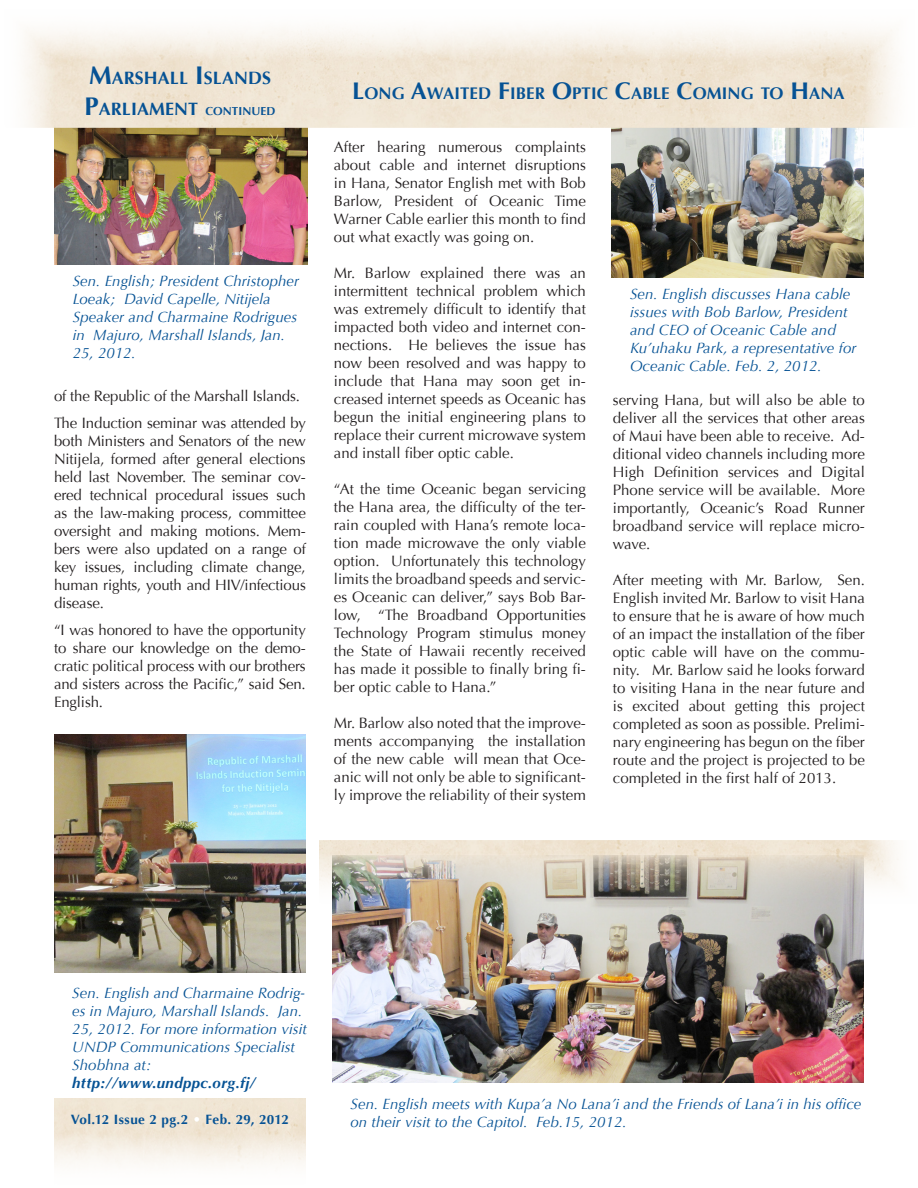
<style>
.page{position:relative;width:918px;height:1188px;background:#fff}
.page>*{position:absolute;margin:0;border:0;box-sizing:border-box;transform-origin:0 0}
.t1{font:700 17.85px "Optima";letter-spacing:.005em;color:#065294}
.t2{font:700 16.8px "Optima";letter-spacing:.005em;color:#065294}
.t3{font:15px/18px "Optima";color:#231f20;text-align:justify}
.t4{font:italic 15px/18px "Optima";letter-spacing:.005em;color:#065294}
.t5{font:italic 700 15px "Optima";letter-spacing:.025em;color:#065294}
.Emphasis{font:700 13.5px "Optima";letter-spacing:.03em;color:#065294}
.s1{font-size:25.5px}
.s2{font-size:11.55px}
.s3{font-size:24px}
.s4{color:#fff}
</style>
<div class="page">
<img style="left:54px;top:734px;width:252px;height:238px">
<img style="left:55px;top:128px;width:252px;height:137px">
<img style="left:611px;top:128px;width:253px;height:149px">
<img style="left:332px;top:907px;width:532px;height:176px">
<img style="left:24px;top:27px;width:872px;height:101px">
<img style="left:320px;top:841px;width:579px;height:66px">
<p class="t1" style="left:89px;top:68px;width:183px"><span class="s1">M</span>ARSHALL <span class="s1">I</span>SLANDS</p>
<p class="t1" style="left:85px;top:98px;width:192px"><span class="s1">P</span>ARLIAMENT <span class="s2">CONTI NUED</span></p>
<p class="t4" style="left:73px;top:272px;width:228px">Sen. English; President Christopher<br>Loeak; David Capelle, Nitijela<br>Speaker and Charmaine Rodrigues in Majuro, Marshall Islands, Jan.<br>25, 2012.</p>
<p class="t3" style="left:54px;top:387px;width:247px">of the Republic of the Marshall Islands.</p>
<p class="t3" style="left:54px;top:414px;width:253px">The Induction seminar was attended by both Ministers and Senators of the new Nitijela, formed after general elections held last November. The seminar cov&shy;ered technical procedural issues such as the law-making process, committee oversight and making motions. Mem&shy;bers were also updated on a range of key issues, including climate change, human rights, youth and HIV/infectious disease.</p>
<p class="t3" style="left:54px;top:621px;width:253px">“I was honored to have the opportunity to share our knowledge on the demo&shy;cratic political process with our brothers and sisters across the Pacific,” said Sen.<br>English.</p>
<p class="t2" style="left:352px;top:84px;width:494px"><span class="s3">L</span>ONG <span class="s3">A</span>WAITED <span class="s3">F</span>IBER <span class="s3">O</span>PTIC <span class="s3">C</span>ABLE <span class="s3">C</span>OMI NG TO <span class="s3">H</span>ANA</p>
<p class="t3" style="left:334px;top:138px;width:253px">After hearing numerous complaints about cable and internet disruptions in Hana, Senator English met with Bob Barlow, President of Oceanic Time Warner Cable earlier this month to find out what exactly was going on.</p>
<p class="t3" style="left:334px;top:264px;width:254px">Mr. Barlow explained there was an intermittent technical problem which was extremely difficult to identify that impacted both video and internet con&shy;nections. He believes the issue has now been resolved and was happy to include that Hana may soon get in&shy;creased internet speeds as Oceanic has begun the initial engineering plans to replace their current microwave system and install fiber optic cable.</p>
<p class="t3" style="left:334px;top:480px;width:254px">“At the time Oceanic began servicing the Hana area, the difficulty of the ter&shy;rain coupled with Hana’s remote loca&shy;tion made microwave the only viable option. Unfortunately this technology limits the broadband speeds and servic&shy;es Oceanic can deliver,” says Bob Bar&shy;low, “The Broadband Opportunities Technology Program stimulus money the State of Hawaii recently received has made it possible to finally bring fi&shy;ber optic cable to Hana.”</p>
<p class="t3" style="left:334px;top:714px;width:254px">Mr. Barlow also noted that the improve&shy;ments accompanying the installation of the new cable will mean that Oce&shy;anic will not only be able to significant&shy;ly improve the reliability of their system</p>
<p class="t4" style="left:630px;top:285px;width:228px">Sen. English discusses Hana cable issues with Bob Barlow, President and CEO of Oceanic Cable and<br>Ku’uhaku Park, a representative for<br>Oceanic Cable. Feb. 2, 2012.</p>
<p class="t3" style="left:613px;top:391px;width:254px">serving Hana, but will also be able to deliver all the services that other areas of Maui have been able to receive. Ad&shy;ditional video channels including more High Definition services and Digital Phone service will be available. More importantly, Oceanic’s Road Runner broadband service will replace micro&shy;wave.</p>
<p class="t3" style="left:613px;top:571px;width:254px">After meeting with Mr. Barlow, Sen.<br>English invited Mr. Barlow to visit Hana to ensure that he is aware of how much of an impact the installation of the fiber optic cable will have on the commu&shy;nity. Mr. Barlow said he looks forward to visiting Hana in the near future and is excited about getting this project completed as soon as possible. Prelimi&shy;nary engineering has begun on the fiber route and the project is projected to be completed in the first half of 2013.</p>
<p class="t4" style="left:72px;top:984px;width:236px">Sen. English and Charmaine Rodrig&shy;es in Majuro, Marshall Islands. Jan.<br>25, 2012. For more information visit<br>UNDP Communications Specialist<br>Shobhna at:</p>
<p class="t5" style="left:72px;top:1074px;width:185px">http://www.undppc.org.fj/</p>
<p class="Emphasis" style="left:71px;top:1112px;width:220px">Vol.12 Issue 2 pg.2 <span class="s4">•</span> Feb. 29, 2012</p>
<p class="t4" style="left:351px;top:1095px;width:512px">Sen. English meets with Kupa’a No Lana’i and the Friends of Lana’i in his office on their visit to the Capitol. Feb.15, 2012.</p>
</div>
